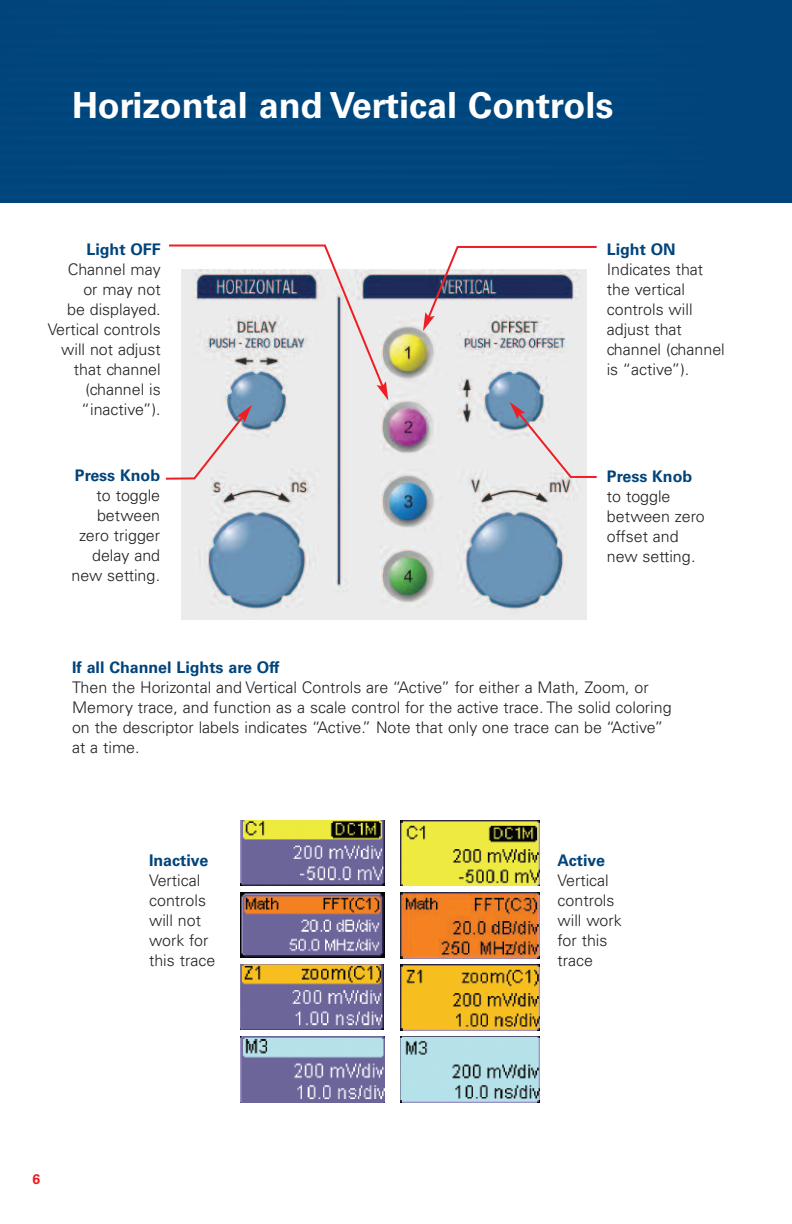
<style>
.page{position:relative;width:792px;height:1224px;background:#fff}
.page>*{position:absolute;margin:0;border:0;box-sizing:border-box;transform-origin:0 0}
.t1{font:700 36px "Univers LT Std";color:#fff}
.t2{font:300 16px/20px "Univers LT Std";color:#231f20}
.t3{font:700 16px "Univers LT Std";color:#00447b}
.t4{font:700 14px "Univers LT Std";color:#ee1e24}
</style>
<div class="page">
<img style="left:181px;top:270px;width:405px;height:350px">
<div style="left:0;top:0;width:792px;height:202px;background:#00457c"></div>
<svg style="left:423px;top:246px;width:174px;height:85px"></svg>
<svg style="left:165px;top:244px;width:223px;height:237px"></svg>
<svg style="left:510px;top:402px;width:87px;height:77px;background:#e0dade"></svg>
<img style="left:240px;top:892px;width:144px;height:66px">
<img style="left:241px;top:820px;width:144px;height:66px">
<img style="left:401px;top:820px;width:139px;height:66px">
<img style="left:240px;top:964px;width:144px;height:66px">
<img style="left:240px;top:1037px;width:144px;height:65px">
<img style="left:400px;top:893px;width:140px;height:65px">
<img style="left:400px;top:965px;width:140px;height:65px">
<img style="left:400px;top:1037px;width:140px;height:65px">
<h1 class="t1" style="left:72px;top:92px;width:543px">Horizontal and Vertical Controls</h1>
<p class="t3" style="left:86px;top:243px;width:76px">Light OFF</p>
<p class="t2" style="left:48px;top:260px;width:115px;text-align:right">Channel may<br>or may not<br>be displayed.<br>Vertical controls will not adjust that channel (channel is “inactive”).</p>
<p class="t3" style="left:75px;top:470px;width:87px">Press Knob</p>
<p class="t2" style="left:72px;top:487px;width:90px;text-align:right">to toggle between zero trigger delay and new setting.</p>
<p class="t3" style="left:607px;top:244px;width:70px">Light ON</p>
<p class="t2" style="left:607px;top:261px;width:120px">Indicates that the vertical controls will adjust that channel (channel is “active”).</p>
<p class="t3" style="left:607px;top:470px;width:87px">Press Knob</p>
<p class="t2" style="left:607px;top:488px;width:99px">to toggle between zero offset and new setting.</p>
<p class="t3" style="left:72px;top:661px;width:209px">If all Channel Lights are Off</p>
<p class="t2" style="left:72px;top:678px;width:601px">Then the Horizontal and Vertical Controls are “Active” for either a Math, Zoom, or Memory trace, and function as a scale control for the active trace. The solid coloring on the descriptor labels indicates “Active.” Note that only one trace can be “Active” at a time.</p>
<p class="t4" style="left:32px;top:1174px;width:9px">6</p>
<p class="t3" style="left:149px;top:854px;width:61px">Inactive</p>
<p class="t2" style="left:149px;top:871px;width:68px">Vertical controls will not work for this trace</p>
<p class="t3" style="left:558px;top:854px;width:49px">Active</p>
<p class="t2" style="left:558px;top:871px;width:66px">Vertical controls will work for this trace</p>
</div>
